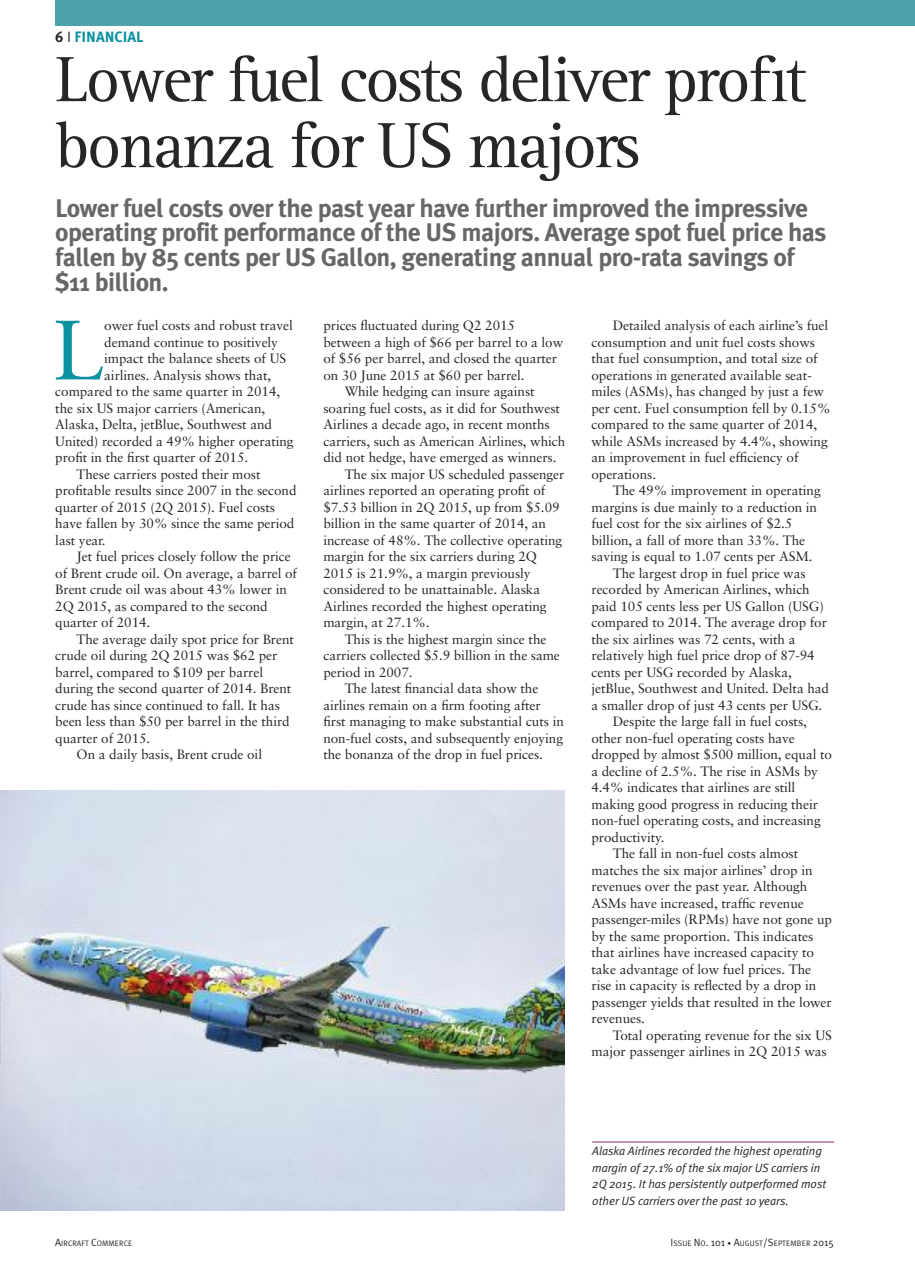
<style>
.page{position:relative;width:915px;height:1263px;background:#fff}
.page>*{position:absolute;margin:0;border:0;box-sizing:border-box;transform-origin:0 0}
.t1{font:84.3px "Sabon";color:#0b91a0}
.t2{font:66px/66px "Rotis Serif";letter-spacing:-.04em;color:#272627}
.t3{font:700 25.5px/24.8px "Meta Plus";letter-spacing:-.02em;color:#686768}
.t4{font:700 15px "Meta Plus";color:#0b91a0}
.t5{font:13.5px/16.5px "Sabon";letter-spacing:-.005em;color:#272627}
.t6{font:italic 12px/16.5px "Meta Plus Normal";letter-spacing:-.005em;color:#272627}
.t7{font:7.8px "Meta Plus Normal";letter-spacing:.01em;color:#272627}
.s1{color:#272627}
.s2{font-family:"Meta Plus Normal";font-weight:400;color:#272627}
.s3{font-size:10.5px}
.s4{font-size:7.5px}
</style>
<div class="page">
<div style="left:55px;top:0;width:859px;height:26px;background:#4ea2ae"></div>
<img style="left:0;top:791px;width:564px;height:420px">
<hr style="left:592px;top:1141px;width:241px;height:1px;background:#882480">
<p class="t4" style="left:55px;top:28px;width:89px"><span class="s1">6</span> <span class="s2">I</span> FINANCIAL</p>
<h2 class="t2" style="left:55px;top:53px;width:752px">Lower fuel costs deliver profit bonanza for US majors</h2>
<h3 class="t3" style="left:55px;top:195px;width:772px">Lower fuel costs over the past year have further improved the impressive operating profit performance of the US majors. Average spot fuel price has fallen by 85 cents per US Gallon, generating annual pro-rata savings of $11 billion.</h3>
<h1 class="t1" style="left:53px;top:315px;width:53px">L</h1>
<p class="t5" style="left:104px;top:318px;width:190px">ower fuel costs and robust travel</p>
<p class="t5" style="left:104px;top:335px;width:175px">demand continue to positively</p>
<p class="t5" style="left:104px;top:351px;width:183px">impact the balance sheets of US</p>
<p class="t5" style="left:104px;top:368px;width:168px">airlines. Analysis shows that,</p>
<p class="t5" style="left:55px;top:384px;width:226px">compared to the same quarter in 2014,</p>
<p class="t5" style="left:55px;top:401px;width:211px">the six US major carriers (American,</p>
<p class="t5" style="left:55px;top:417px;width:218px">Alaska, Delta, jetBlue, Southwest and</p>
<p class="t5" style="left:55px;top:434px;width:240px">United) recorded a 49% higher operating</p>
<p class="t5" style="left:55px;top:450px;width:194px">profit in the first quarter of 2015.</p>
<p class="t5" style="left:77px;top:467px;width:185px">These carriers posted their most</p>
<p class="t5" style="left:55px;top:483px;width:242px">profitable results since 2007 in the second</p>
<p class="t5" style="left:55px;top:500px;width:221px">quarter of 2015 (2Q 2015). Fuel costs</p>
<p class="t5" style="left:55px;top:516px;width:240px">have fallen by 30% since the same period</p>
<p class="t5" style="left:55px;top:533px;width:52px">last year.</p>
<p class="t5" style="left:77px;top:549px;width:216px">Jet fuel prices closely follow the price</p>
<p class="t5" style="left:55px;top:566px;width:243px">of Brent crude oil. On average, a barrel of</p>
<p class="t5" style="left:55px;top:582px;width:233px">Brent crude oil was about 43% lower in</p>
<p class="t5" style="left:55px;top:599px;width:214px">2Q 2015, as compared to the second</p>
<p class="t5" style="left:55px;top:615px;width:97px">quarter of 2014.</p>
<p class="t5" style="left:77px;top:632px;width:219px">The average daily spot price for Brent</p>
<p class="t5" style="left:55px;top:648px;width:223px">crude oil during 2Q 2015 was $62 per</p>
<p class="t5" style="left:55px;top:665px;width:209px">barrel, compared to $109 per barrel</p>
<p class="t5" style="left:55px;top:681px;width:237px">during the second quarter of 2014. Brent</p>
<p class="t5" style="left:55px;top:698px;width:226px">crude has since continued to fall. It has</p>
<p class="t5" style="left:55px;top:714px;width:236px">been less than $50 per barrel in the third</p>
<p class="t5" style="left:55px;top:731px;width:97px">quarter of 2015.</p>
<p class="t5" style="left:77px;top:747px;width:187px">On a daily basis, Brent crude oil</p>
<p class="t5" style="left:323px;top:318px;width:193px">prices fluctuated during Q2 2015</p>
<p class="t5" style="left:323px;top:335px;width:241px">between a high of $66 per barrel to a low</p>
<p class="t5" style="left:323px;top:351px;width:235px">of $56 per barrel, and closed the quarter</p>
<p class="t5" style="left:323px;top:368px;width:203px">on 30 June 2015 at $60 per barrel.</p>
<p class="t5" style="left:344px;top:384px;width:191px">While hedging can insure against</p>
<p class="t5" style="left:323px;top:401px;width:238px">soaring fuel costs, as it did for Southwest</p>
<p class="t5" style="left:323px;top:417px;width:228px">Airlines a decade ago, in recent months</p>
<p class="t5" style="left:323px;top:434px;width:243px">carriers, such as American Airlines, which</p>
<p class="t5" style="left:323px;top:450px;width:234px">did not hedge, have emerged as winners.</p>
<p class="t5" style="left:344px;top:467px;width:221px">The six major US scheduled passenger</p>
<p class="t5" style="left:323px;top:483px;width:223px">airlines reported an operating profit of</p>
<p class="t5" style="left:323px;top:500px;width:238px">$7.53 billion in 2Q 2015, up from $5.09</p>
<p class="t5" style="left:323px;top:516px;width:224px">billion in the same quarter of 2014, an</p>
<p class="t5" style="left:323px;top:533px;width:240px">increase of 48%. The collective operating</p>
<p class="t5" style="left:323px;top:549px;width:215px">margin for the six carriers during 2Q</p>
<p class="t5" style="left:323px;top:566px;width:209px">2015 is 21.9%, a margin previously</p>
<p class="t5" style="left:323px;top:582px;width:218px">considered to be unattainable. Alaska</p>
<p class="t5" style="left:323px;top:599px;width:225px">Airlines recorded the highest operating</p>
<p class="t5" style="left:323px;top:615px;width:108px">margin, at 27.1%.</p>
<p class="t5" style="left:344px;top:632px;width:203px">This is the highest margin since the</p>
<p class="t5" style="left:323px;top:648px;width:238px">carriers collected $5.9 billion in the same</p>
<p class="t5" style="left:323px;top:665px;width:91px">period in 2007.</p>
<p class="t5" style="left:344px;top:681px;width:195px">The latest financial data show the</p>
<p class="t5" style="left:323px;top:698px;width:219px">airlines remain on a firm footing after</p>
<p class="t5" style="left:323px;top:714px;width:242px">first managing to make substantial cuts in</p>
<p class="t5" style="left:323px;top:731px;width:241px">non-fuel costs, and subsequently enjoying</p>
<p class="t5" style="left:323px;top:747px;width:221px">the bonanza of the drop in fuel prices.</p>
<p class="t5" style="left:591px;top:318px;width:240px;text-indent:21px">Detailed analysis of each airline’s fuel consumption and unit fuel costs shows that fuel consumption, and total size of operations in generated available seat&shy;miles (ASMs), has changed by just a few per cent. Fuel consumption fell by 0.15% compared to the same quarter of 2014, while ASMs increased by 4.4%, showing an improvement in fuel efficiency of operations.</p>
<p class="t5" style="left:612px;top:483px;width:209px">The 49% improvement in operating</p>
<p class="t5" style="left:591px;top:500px;width:227px">margins is due mainly to a reduction in</p>
<p class="t5" style="left:591px;top:516px;width:202px">fuel cost for the six airlines of $2.5</p>
<p class="t5" style="left:591px;top:533px;width:215px">billion, a fall of more than 33%. The</p>
<p class="t5" style="left:591px;top:549px;width:222px">saving is equal to 1.07 cents per ASM.</p>
<p class="t5" style="left:612px;top:566px;width:194px">The largest drop in fuel price was</p>
<p class="t5" style="left:591px;top:582px;width:220px">recorded by American Airlines, which</p>
<p class="t5" style="left:591px;top:599px;width:234px">paid 105 cents less per US Gallon (USG)</p>
<p class="t5" style="left:591px;top:615px;width:237px">compared to 2014. The average drop for</p>
<p class="t5" style="left:591px;top:632px;width:205px">the six airlines was 72 cents, with a</p>
<p class="t5" style="left:591px;top:648px;width:225px">relatively high fuel price drop of 87-94</p>
<p class="t5" style="left:591px;top:665px;width:202px">cents per USG recorded by Alaska,</p>
<p class="t5" style="left:591px;top:681px;width:239px">jetBlue, Southwest and United. Delta had</p>
<p class="t5" style="left:591px;top:698px;width:232px">a smaller drop of just 43 cents per USG.</p>
<p class="t5" style="left:612px;top:714px;width:196px">Despite the large fall in fuel costs,</p>
<p class="t5" style="left:591px;top:731px;width:205px">other non-fuel operating costs have</p>
<p class="t5" style="left:591px;top:747px;width:242px">dropped by almost $500 million, equal to</p>
<p class="t5" style="left:591px;top:764px;width:228px">a decline of 2.5%. The rise in ASMs by</p>
<p class="t5" style="left:591px;top:780px;width:205px">4.4% indicates that airlines are still</p>
<p class="t5" style="left:591px;top:797px;width:228px">making good progress in reducing their</p>
<p class="t5" style="left:591px;top:813px;width:231px">non-fuel operating costs, and increasing</p>
<p class="t5" style="left:591px;top:830px;width:74px">productivity.</p>
<p class="t5" style="left:612px;top:846px;width:187px">The fall in non-fuel costs almost</p>
<p class="t5" style="left:591px;top:863px;width:222px">matches the six major airlines’ drop in</p>
<p class="t5" style="left:591px;top:879px;width:217px">revenues over the past year. Although</p>
<p class="t5" style="left:591px;top:896px;width:214px">ASMs have increased, traffic revenue</p>
<p class="t5" style="left:591px;top:912px;width:242px">passenger-miles (RPMs) have not gone up</p>
<p class="t5" style="left:591px;top:929px;width:223px">by the same proportion. This indicates</p>
<p class="t5" style="left:591px;top:945px;width:224px">that airlines have increased capacity to</p>
<p class="t5" style="left:591px;top:962px;width:221px">take advantage of low fuel prices. The</p>
<p class="t5" style="left:591px;top:978px;width:226px">rise in capacity is reflected by a drop in</p>
<p class="t5" style="left:591px;top:995px;width:242px">passenger yields that resulted in the lower</p>
<p class="t5" style="left:591px;top:1011px;width:55px">revenues.</p>
<p class="t5" style="left:612px;top:1028px;width:220px">Total operating revenue for the six US</p>
<p class="t5" style="left:591px;top:1044px;width:237px">major passenger airlines in 2Q 2015 was</p>
<p class="t6" style="left:592px;top:1143px;width:235px">Alaska Airlines recorded the highest operating margin of 27.1% of the six major US carriers in 2Q 2015. It has persistently outperformed most other US carriers over the past 10 years.</p>
<p class="t7" style="left:55px;top:1238px;width:78px"><span class="s3">A</span>IRCRAFT <span class="s3">C</span>OMMERCE</p>
<p class="t7" style="left:670px;top:1238px;width:165px"><span class="s3">I</span>SSUE <span class="s3">N</span>O<span class="s3">. 101</span> <span class="s4">•</span> <span class="s3">A</span>UGUST<span class="s3">/S</span>EPTEMBER <span class="s3">2015</span></p>
</div>
